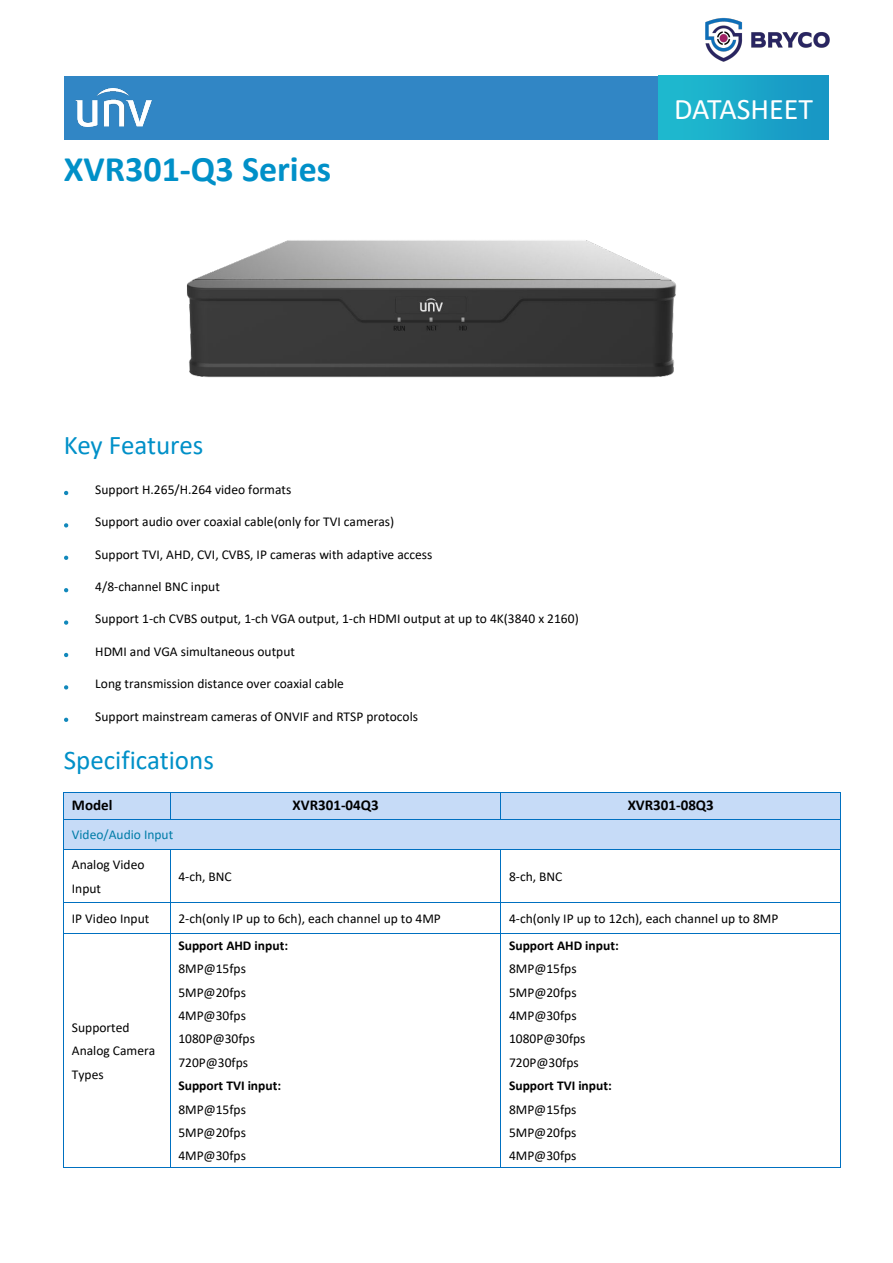
<style>
.page{position:relative;width:893px;height:1263px;background:#fff}
.page>*{position:absolute;margin:0;border:0;box-sizing:border-box;transform-origin:0 0}
.t1{font:700 36px "Calibri";color:#0090c8}
.t2{font:30px "Calibri";color:#fff}
.t3{font:27px "Calibri";color:#0090c8}
.t4{font:700 15px "Calibri";color:#000}
.t5{font:13.5px/23.4px "Calibri";color:#000}
.t6{font:700 13.5px "Calibri";color:#000}
.t7{font:13.5px "Calibri";color:#007ca8}
</style>
<div class="page">
<div style="left:65px;top:76px;width:625px;height:63px;background:#3186c5"></div>
<div style="left:659px;top:76px;width:170px;height:63px;background:linear-gradient(to right,#1fbccf,#1795c4)"></div>
<img style="left:76px;top:89px;width:75px;height:37px">
<svg style="left:64px;top:491px;width:4px;height:4px"></svg>
<svg style="left:64px;top:523px;width:4px;height:5px"></svg>
<svg style="left:64px;top:555px;width:4px;height:5px"></svg>
<svg style="left:64px;top:588px;width:4px;height:4px"></svg>
<svg style="left:64px;top:620px;width:4px;height:5px"></svg>
<svg style="left:64px;top:653px;width:4px;height:4px"></svg>
<svg style="left:64px;top:685px;width:4px;height:5px"></svg>
<svg style="left:64px;top:717px;width:4px;height:5px"></svg>
<div style="left:64px;top:793px;width:106px;height:26px;background:#c6dbf7"></div>
<div style="left:171px;top:793px;width:330px;height:26px;background:#c6dbf7"></div>
<div style="left:501px;top:793px;width:339px;height:26px;background:#c6dbf7"></div>
<hr style="left:64px;top:792px;width:106px;height:1px;background:#0070c0">
<hr style="left:171px;top:792px;width:330px;height:1px;background:#0070c0">
<hr style="left:501px;top:792px;width:339px;height:1px;background:#0070c0">
<div style="left:64px;top:820px;width:776px;height:29px;background:#c6dbf7"></div>
<hr style="left:64px;top:819px;width:106px;height:1px;background:#0070c0">
<svg style="left:170px;top:792px;width:1px;height:28px"></svg>
<hr style="left:171px;top:819px;width:330px;height:1px;background:#0070c0">
<hr style="left:501px;top:819px;width:339px;height:1px;background:#0070c0">
<svg style="left:63px;top:792px;width:1px;height:58px"></svg>
<hr style="left:64px;top:849px;width:106px;height:1px;background:#0070c0">
<hr style="left:171px;top:849px;width:330px;height:1px;background:#0070c0">
<hr style="left:501px;top:849px;width:339px;height:1px;background:#0070c0">
<svg style="left:840px;top:792px;width:1px;height:58px"></svg>
<hr style="left:63px;top:850px;width:1px;height:53px;background:#0070c0">
<hr style="left:170px;top:850px;width:1px;height:53px;background:#0070c0">
<hr style="left:501px;top:850px;width:1px;height:53px;background:#0070c0">
<hr style="left:840px;top:850px;width:1px;height:53px;background:#0070c0">
<hr style="left:64px;top:903px;width:106px;height:1px;background:#0070c0">
<hr style="left:171px;top:903px;width:330px;height:1px;background:#0070c0">
<hr style="left:501px;top:903px;width:339px;height:1px;background:#0070c0">
<hr style="left:63px;top:903px;width:1px;height:30px;background:#0070c0">
<hr style="left:170px;top:903px;width:1px;height:30px;background:#0070c0">
<hr style="left:501px;top:903px;width:1px;height:30px;background:#0070c0">
<hr style="left:840px;top:903px;width:1px;height:30px;background:#0070c0">
<hr style="left:64px;top:933px;width:106px;height:1px;background:#0070c0">
<hr style="left:171px;top:933px;width:330px;height:1px;background:#0070c0">
<hr style="left:501px;top:933px;width:339px;height:1px;background:#0070c0">
<hr style="left:63px;top:933px;width:1px;height:234px;background:#0070c0">
<hr style="left:64px;top:1167px;width:106px;height:1px;background:#0070c0">
<hr style="left:170px;top:933px;width:1px;height:234px;background:#0070c0">
<hr style="left:171px;top:1167px;width:330px;height:1px;background:#0070c0">
<hr style="left:501px;top:933px;width:1px;height:234px;background:#0070c0">
<hr style="left:501px;top:1167px;width:339px;height:1px;background:#0070c0">
<hr style="left:840px;top:933px;width:1px;height:234px;background:#0070c0">
<img style="left:186px;top:240px;width:491px;height:138px">
<img style="left:705px;top:17px;width:125px;height:45px">
<h1 class="t1" style="left:64px;top:144px;width:269px">XVR301-Q3 Series</h1>
<h2 class="t2" style="left:674px;top:89px;width:140px">DATASHEET</h2>
<h3 class="t3" style="left:64px;top:426px;width:141px">Key Features</h3>
<p class="t5" style="left:95px;top:477px;width:197px">Support H.265/H.264 video formats</p>
<p class="t5" style="left:95px;top:510px;width:301px">Support audio over coaxial cable(only for TVI cameras)</p>
<p class="t5" style="left:95px;top:542px;width:339px">Support TVI, AHD, CVI, CVBS, IP cameras with adaptive access</p>
<p class="t5" style="left:95px;top:574px;width:126px">4/8-channel BNC input</p>
<p class="t5" style="left:95px;top:607px;width:485px">Support 1-ch CVBS output, 1-ch VGA output, 1-ch HDMI output at up to 4K(3840 x 2160)</p>
<p class="t5" style="left:95px;top:639px;width:201px">HDMI and VGA simultaneous output</p>
<p class="t5" style="left:95px;top:672px;width:250px">Long transmission distance over coaxial cable</p>
<p class="t5" style="left:95px;top:704px;width:324px">Support mainstream cameras of ONVIF and RTSP protocols</p>
<h3 class="t3" style="left:64px;top:741px;width:152px">Specifications</h3>
<p class="t4" style="left:72px;top:795px;width:42px">Model</p>
<p class="t4" style="left:293px;top:795px;width:88px">XVR301-04Q3</p>
<p class="t4" style="left:628px;top:795px;width:88px">XVR301-08Q3</p>
<p class="t7" style="left:72px;top:825px;width:103px">Video/Audio Input</p>
<p class="t5" style="left:72px;top:853px;width:74px">Analog Video<br>Input</p>
<p class="t5" style="left:178px;top:864px;width:55px">4-ch, BNC</p>
<p class="t5" style="left:509px;top:864px;width:55px">8-ch, BNC</p>
<p class="t5" style="left:72px;top:906px;width:79px">IP Video Input</p>
<p class="t5" style="left:178px;top:906px;width:264px">2-ch(only IP up to 6ch), each channel up to 4MP</p>
<p class="t5" style="left:509px;top:906px;width:271px">4-ch(only IP up to 12ch), each channel up to 8MP</p>
<p class="t5" style="left:72px;top:1015px;width:85px">Supported<br>Analog Camera<br>Types</p>
<p class="t6" style="left:178px;top:936px;width:111px">Support AHD input:</p>
<p class="t5" style="left:178px;top:957px;width:78px">8MP@15fps<br>5MP@20fps<br>4MP@30fps<br>1080P@30fps<br>720P@30fps</p>
<p class="t6" style="left:178px;top:1076px;width:104px">Support TVI input:</p>
<p class="t5" style="left:178px;top:1097px;width:69px;text-align:justify">8MP@15fps 5MP@20fps 4MP@30fps</p>
<p class="t6" style="left:509px;top:936px;width:111px">Support AHD input:</p>
<p class="t5" style="left:509px;top:957px;width:78px">8MP@15fps<br>5MP@20fps<br>4MP@30fps<br>1080P@30fps<br>720P@30fps</p>
<p class="t6" style="left:509px;top:1076px;width:104px">Support TVI input:</p>
<p class="t5" style="left:509px;top:1097px;width:69px;text-align:justify">8MP@15fps 5MP@20fps 4MP@30fps</p>
</div>
